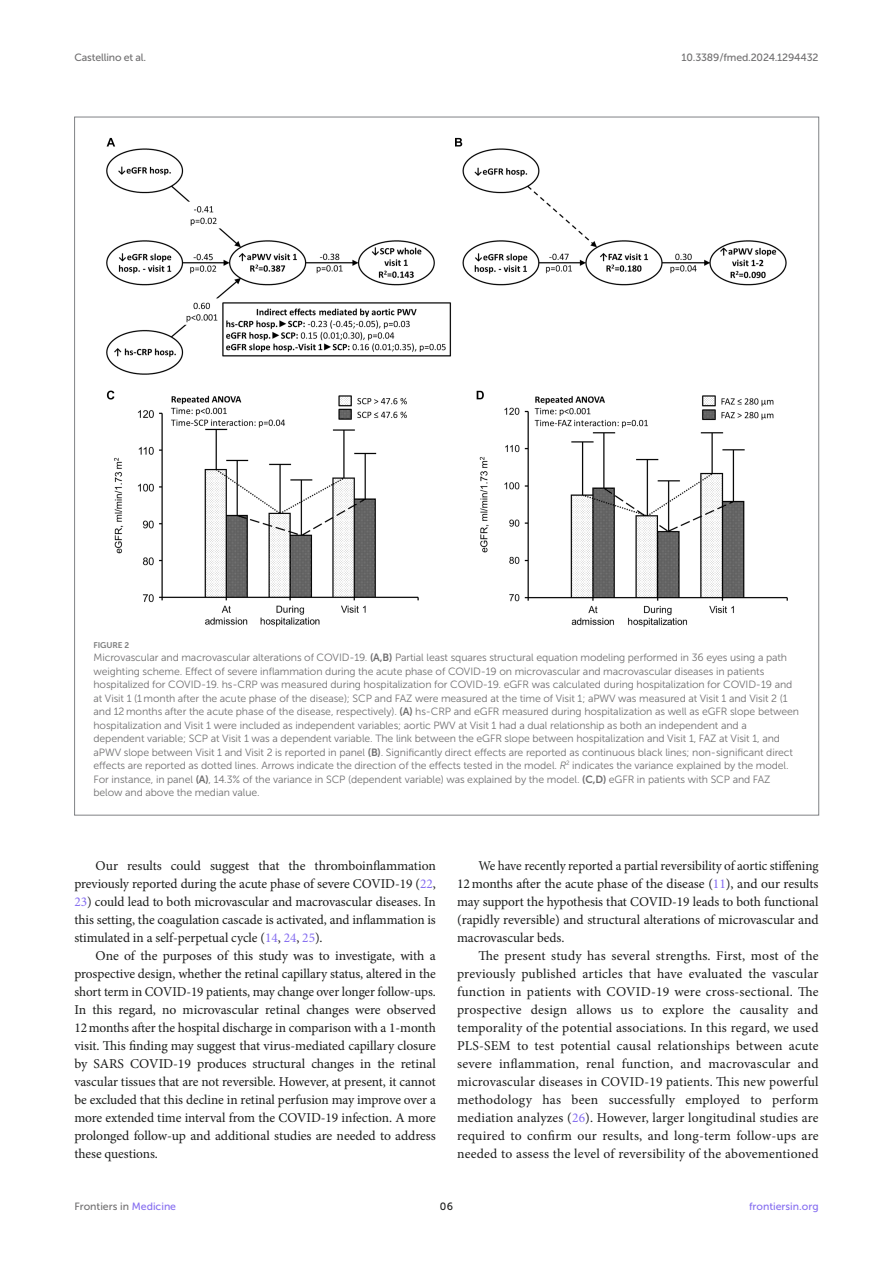
<style>
.page{position:relative;width:893px;height:1263px;background:#fff}
.page>*{position:absolute;margin:0;border:0;box-sizing:border-box;transform-origin:0 0}
.TEXT{font:13.5px/18px "Minion Pro";letter-spacing:-.005em;color:#1b1c1b;text-align:justify}
.FIG_LEG{font:10.5px/13.5px "Museo Sans 300";letter-spacing:-.01em;color:#706f70}
.t1{font:10.5px "Museo Sans 500";letter-spacing:-.015em;color:#706f70}
.t2{font:10.5px "Museo Sans 500";color:#856df0}
.t3{font:10.5px "Museo Sans 500";color:#1b1c1b}
.FIG_HD{font:8.25px "Museo Sans 700";letter-spacing:-.01em;color:#7e7f7f}
.s1{font-family:"Museo Sans 700"}
.s2{font-style:italic}
.s3{color:#856df0}
</style>
<div class="page">
<img style="left:106px;top:137px;width:682px;height:490px">
<p class="t1" style="left:74px;top:51px;width:73px">Castellino et al.</p>
<p class="t1" style="left:682px;top:51px;width:138px">10.3389/fmed.2024.1294432</p>
<p class="FIG_HD" style="left:94px;top:640px;width:37px">FIGURE 2</p>
<p class="FIG_LEG" style="left:94px;top:651px;width:707px">Microvascular and macrovascular alterations of COVID-19. <span class="s1">(A,B)</span> Partial least squares structural equation modeling performed in 36 eyes using a path weighting scheme. Effect of severe inflammation during the acute phase of COVID-19 on microvascular and macrovascular diseases in patients hospitalized for COVID-19. hs-CRP was measured during hospitalization for COVID-19. eGFR was calculated during hospitalization for COVID-19 and at Visit 1 (1 month after the acute phase of the disease); SCP and FAZ were measured at the time of Visit 1; aPWV was measured at Visit 1 and Visit 2 (1 and 12 months after the acute phase of the disease, respectively). <span class="s1">(A)</span> hs-CRP and eGFR measured during hospitalization as well as eGFR slope between hospitalization and Visit 1 were included as independent variables; aortic PWV at Visit 1 had a dual relationship as both an independent and a dependent variable; SCP at Visit 1 was a dependent variable. The link between the eGFR slope between hospitalization and Visit 1, FAZ at Visit 1, and aPWV slope between Visit 1 and Visit 2 is reported in panel <span class="s1">(B)</span>. Significantly direct effects are reported as continuous black lines; non-significant direct effects are reported as dotted lines. Arrows indicate the direction of the effects tested in the model. <span class="s2">R</span><sup>2</sup> indicates the variance explained by the model.<br>For instance, in panel <span class="s1">(A)</span>, 14.3% of the variance in SCP (dependent variable) was explained by the model. <span class="s1">(C,D)</span> eGFR in patients with SCP and FAZ below and above the median value.</p>
<p class="TEXT" style="left:74px;top:857px;width:363px;text-align:right">Our results could suggest that the thromboinflammation previously reported during the acute phase of severe COVID-19 (<span class="s3">22</span>,</p>
<p class="TEXT" style="left:74px;top:893px;width:363px"><span class="s3">23</span>) could lead to both microvascular and macrovascular diseases. In this setting, the coagulation cascade is activated, and inflammation is stimulated in a self-perpetual cycle (<span class="s3">14</span>, <span class="s3">24</span>, <span class="s3">25</span>).</p>
<p class="TEXT" style="left:74px;top:947px;width:363px;text-indent:21px">One of the purposes of this study was to investigate, with a prospective design, whether the retinal capillary status, altered in the short term in COVID-19 patients, may change over longer follow-ups.<br>In this regard, no microvascular retinal changes were observed 12months after the hospital discharge in comparison with a 1-month visit. This finding may suggest that virus-mediated capillary closure by SARS COVID-19 produces structural changes in the retinal vascular tissues that are not reversible. However, at present, it cannot be excluded that this decline in retinal perfusion may improve over a more extended time interval from the COVID-19 infection. A more prolonged follow-up and additional studies are needed to address these questions.</p>
<p class="TEXT" style="left:457px;top:857px;width:363px;text-indent:21px">We have recently reported a partial reversibility of aortic stiffening 12months after the acute phase of the disease (<span class="s3">11</span>), and our results may support the hypothesis that COVID-19 leads to both functional (rapidly reversible) and structural alterations of microvascular and macrovascular beds.</p>
<p class="TEXT" style="left:457px;top:947px;width:363px;text-indent:21px">The present study has several strengths. First, most of the previously published articles that have evaluated the vascular function in patients with COVID-19 were cross-sectional. The prospective design allows us to explore the causality and temporality of the potential associations. In this regard, we used PLS-SEM to test potential causal relationships between acute severe inflammation, renal function, and macrovascular and microvascular diseases in COVID-19 patients. This new powerful methodology has been successfully employed to perform mediation analyzes (<span class="s3">26</span>). However, larger longitudinal studies are required to confirm our results, and long-term follow-ups are needed to assess the level of reversibility of the abovementioned</p>
<p class="t1" style="left:74px;top:1200px;width:103px">Frontiers in <span class="s3">Medicine</span></p>
<p class="t3" style="left:440px;top:1200px;width:15px">06</p>
<p class="t2" style="left:749px;top:1200px;width:71px">frontiersin.org</p>
</div>
